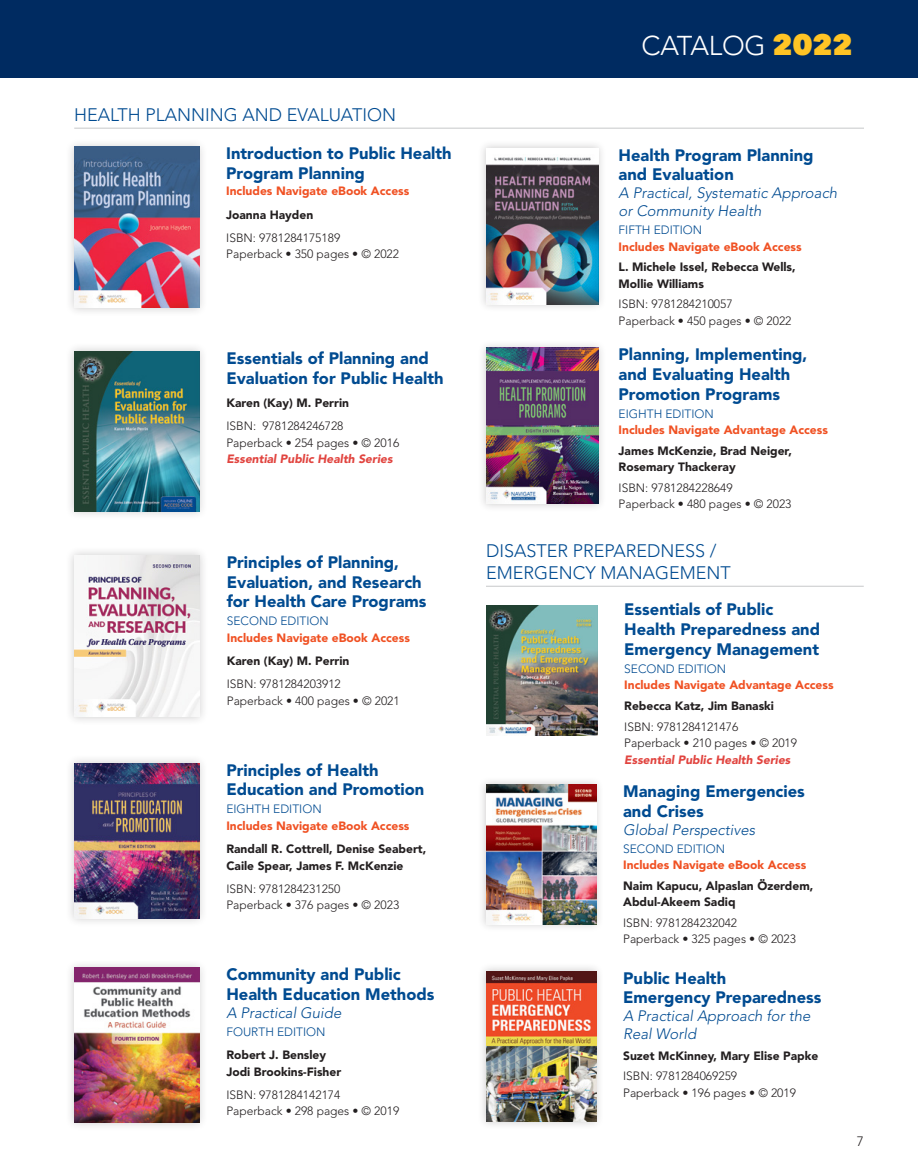
<style>
.page{position:relative;width:918px;height:1175px;background:#fff}
.page>*{position:absolute;margin:0;border:0;box-sizing:border-box;transform-origin:0 0}
.t1{font:300 27.3px "Avenir";letter-spacing:-.01em;color:#fff}
.t2{font:300 18px/22.5px "Avenir LT Std";color:#004b91}
.t3{font:900 16.5px/19.8px "Avenir LT Std";color:#004b91}
.t4{font:italic 300 15px/18px "Avenir LT Std";color:#004b91}
.t5{font:300 13.5px "Avenir LT Std";color:#231f20}
.t6{font:300 12px/16.5px "Avenir LT Std";color:#231f20}
.t7{font:900 12px/16.5px "Avenir LT Std";color:#231f20}
.t8{font:900 12px "Avenir LT Std";color:#f05123}
.t9{font:300 12px "Avenir LT Std";color:#004b91}
.t10{font:italic 900 12px "Avenir LT Std";color:#e1443f}
.s1{font-family:"Avenir Next";font-weight:800;font-size:29.1px;color:#ffc425}
</style>
<div class="page">
<div style="left:0;top:0;width:918px;height:77px;background:#002b61"></div>
<hr style="left:74px;top:128px;width:790px;height:1px;background:#c7c8ca">
<div style="left:65px;top:958px;width:144px;height:173px;background:#231f20;opacity:.22"></div>
<img style="left:74px;top:967px;width:125px;height:155px">
<div style="left:65px;top:546px;width:144px;height:180px;background:#231f20;opacity:.22"></div>
<img style="left:74px;top:555px;width:126px;height:162px">
<div style="left:65px;top:342px;width:144px;height:178px;background:#231f20;opacity:.22"></div>
<img style="left:74px;top:351px;width:125px;height:160px">
<div style="left:478px;top:140px;width:129px;height:173px;background:#231f20;opacity:.22"></div>
<img style="left:486px;top:148px;width:112px;height:156px">
<div style="left:65px;top:137px;width:143px;height:179px;background:#231f20;opacity:.22"></div>
<img style="left:74px;top:147px;width:125px;height:160px">
<div style="left:65px;top:753px;width:144px;height:174px;background:#231f20;opacity:.22"></div>
<img style="left:74px;top:763px;width:125px;height:155px">
<hr style="left:486px;top:586px;width:378px;height:1px;background:#c7c8ca">
<img style="left:486px;top:605px;width:111px;height:130px">
<div style="left:477px;top:775px;width:128px;height:157px;background:#231f20;opacity:.22"></div>
<img style="left:486px;top:784px;width:110px;height:140px">
<div style="left:478px;top:963px;width:127px;height:167px;background:#231f20;opacity:.22"></div>
<img style="left:486px;top:971px;width:110px;height:151px">
<div style="left:478px;top:339px;width:129px;height:173px;background:#231f20;opacity:.22"></div>
<img style="left:486px;top:348px;width:112px;height:156px">
<p class="t2" style="left:74px;top:104px;width:323px">HEALTH PLANNING AND EVALUATION</p>
<p class="t3" style="left:226px;top:143px;width:227px">Introduction to Public Health<br>Program Planning</p>
<p class="t8" style="left:226px;top:184px;width:185px">Includes Navigate eBook Access</p>
<p class="t7" style="left:226px;top:206px;width:89px">Joanna Hayden</p>
<p class="t6" style="left:226px;top:230px;width:174px">ISBN: 9781284175189<br>Paperback • 350 pages • © 2022</p>
<p class="t3" style="left:226px;top:348px;width:219px">Essentials of Planning and<br>Evaluation for Public Health</p>
<p class="t7" style="left:226px;top:394px;width:124px">Karen (Kay) M. Perrin</p>
<p class="t6" style="left:226px;top:418px;width:174px">ISBN: 9781284246728<br>Paperback • 254 pages • © 2016</p>
<p class="t10" style="left:226px;top:452px;width:168px">Essential Public Health Series</p>
<p class="t3" style="left:227px;top:552px;width:201px">Principles of Planning,<br>Evaluation, and Research for Health Care Programs</p>
<p class="t9" style="left:227px;top:614px;width:104px">SECOND EDITION</p>
<p class="t8" style="left:227px;top:630px;width:185px">Includes Navigate eBook Access</p>
<p class="t7" style="left:227px;top:652px;width:124px">Karen (Kay) M. Perrin</p>
<p class="t6" style="left:227px;top:676px;width:174px">ISBN: 9781284203912<br>Paperback • 400 pages • © 2021</p>
<p class="t3" style="left:226px;top:760px;width:199px">Principles of Health<br>Education and Promotion</p>
<p class="t9" style="left:226px;top:802px;width:97px">EIGHTH EDITION</p>
<p class="t8" style="left:226px;top:818px;width:185px">Includes Navigate eBook Access</p>
<p class="t7" style="left:226px;top:840px;width:201px">Randall R. Cottrell, Denise Seabert,<br>Caile Spear, James F. McKenzie</p>
<p class="t6" style="left:226px;top:880px;width:174px">ISBN: 9781284231250<br>Paperback • 376 pages • © 2023</p>
<p class="t3" style="left:226px;top:964px;width:210px">Community and Public<br>Health Education Methods</p>
<p class="t4" style="left:226px;top:1004px;width:116px">A Practical Guide</p>
<p class="t9" style="left:226px;top:1024px;width:101px">FOURTH EDITION</p>
<p class="t7" style="left:226px;top:1046px;width:116px">Robert J. Bensley<br>Jodi Brookins-Fisher</p>
<p class="t6" style="left:226px;top:1086px;width:174px">ISBN: 9781284142174<br>Paperback • 298 pages • © 2019</p>
<h1 class="t1" style="left:642px;top:30px;width:213px">CATALOG <span class="s1">2022</span></h1>
<p class="t3" style="left:619px;top:145px;width:196px">Health Program Planning and Evaluation</p>
<p class="t4" style="left:619px;top:184px;width:220px">A Practical, Systematic Approach or Community Health</p>
<p class="t9" style="left:619px;top:223px;width:85px">FIFTH EDITION</p>
<p class="t8" style="left:619px;top:239px;width:185px">Includes Navigate eBook Access</p>
<p class="t7" style="left:619px;top:259px;width:179px">L. Michele Issel, Rebecca Wells,<br>Mollie Williams</p>
<p class="t6" style="left:619px;top:296px;width:174px">ISBN: 9781284210057<br>Paperback • 450 pages • © 2022</p>
<p class="t3" style="left:619px;top:344px;width:190px">Planning, Implementing, and Evaluating Health<br>Promotion Programs</p>
<p class="t9" style="left:619px;top:406px;width:97px">EIGHTH EDITION</p>
<p class="t8" style="left:619px;top:423px;width:211px">Includes Navigate Advantage Access</p>
<p class="t7" style="left:619px;top:442px;width:175px">James McKenzie, Brad Neiger,<br>Rosemary Thackeray</p>
<p class="t6" style="left:619px;top:479px;width:174px">ISBN: 9781284228649<br>Paperback • 480 pages • © 2023</p>
<p class="t2" style="left:486px;top:539px;width:246px">DISASTER PREPAREDNESS /<br>EMERGENCY MANAGEMENT</p>
<p class="t3" style="left:624px;top:599px;width:197px">Essentials of Public<br>Health Preparedness and<br>Emergency Management</p>
<p class="t9" style="left:624px;top:662px;width:104px">SECOND EDITION</p>
<p class="t8" style="left:624px;top:678px;width:211px">Includes Navigate Advantage Access</p>
<p class="t7" style="left:624px;top:697px;width:151px">Rebecca Katz, Jim Banaski</p>
<p class="t6" style="left:624px;top:718px;width:174px">ISBN: 9781284121476<br>Paperback • 210 pages • © 2019</p>
<p class="t10" style="left:624px;top:752px;width:168px">Essential Public Health Series</p>
<p class="t3" style="left:623px;top:781px;width:183px">Managing Emergencies and Crises</p>
<p class="t4" style="left:623px;top:821px;width:133px">Global Perspectives</p>
<p class="t9" style="left:623px;top:841px;width:104px">SECOND EDITION</p>
<p class="t8" style="left:623px;top:858px;width:185px">Includes Navigate eBook Access</p>
<p class="t7" style="left:623px;top:877px;width:192px">Naim Kapucu, Alpaslan Özerdem,<br>Abdul-Akeem Sadiq</p>
<p class="t6" style="left:623px;top:914px;width:174px">ISBN: 9781284232042<br>Paperback • 325 pages • © 2023</p>
<p class="t3" style="left:623px;top:967px;width:200px">Public Health<br>Emergency Preparedness</p>
<p class="t4" style="left:623px;top:1007px;width:189px">A Practical Approach for the<br>Real World</p>
<p class="t7" style="left:623px;top:1047px;width:197px">Suzet McKinney, Mary Elise Papke</p>
<p class="t6" style="left:623px;top:1068px;width:174px">ISBN: 9781284069259<br>Paperback • 196 pages • © 2019</p>
<p class="t5" style="left:857px;top:1133px;width:9px">7</p>
</div>
